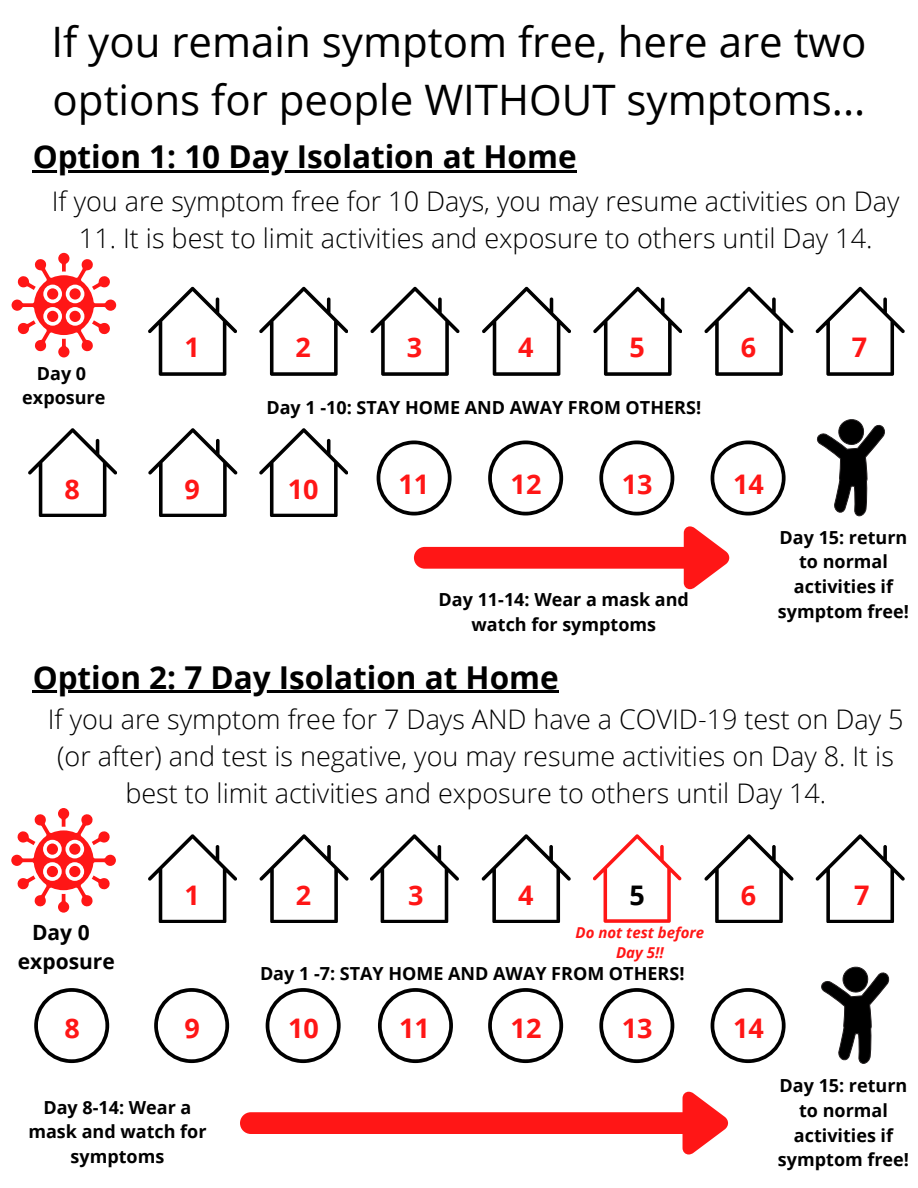
<style>
.page{position:relative;width:918px;height:1188px;background:#fff}
.page>*{position:absolute;margin:0;border:0;box-sizing:border-box;transform-origin:0 0}
.t1{font:42px/58.5px "Open Sans";color:#000}
.t2{font:700 31.5px "Open Sans";color:#000}
.t3{font:300 27px/37.2px "Open Sans";color:#000;text-align:center}
.t4{font:700 27px "Open Sans";color:#ff1616}
.t5{font:700 27px "Open Sans";color:#000}
.t6{font:700 21px "Open Sans";color:#000}
.t7{font:700 18px/24.8px "Open Sans";color:#000;text-align:center}
.t8{font:italic 700 15px/20.2px "Open Sans";color:#ff1616;text-align:center}
</style>
<div class="page">
<svg style="left:12px;top:253px;width:104px;height:104px"></svg>
<svg style="left:148px;top:287px;width:89px;height:88px"></svg>
<svg style="left:259px;top:287px;width:89px;height:88px"></svg>
<svg style="left:370px;top:287px;width:89px;height:88px"></svg>
<svg style="left:482px;top:287px;width:89px;height:88px"></svg>
<svg style="left:593px;top:287px;width:89px;height:88px"></svg>
<svg style="left:704px;top:287px;width:89px;height:88px"></svg>
<svg style="left:816px;top:287px;width:88px;height:88px"></svg>
<svg style="left:28px;top:428px;width:89px;height:89px"></svg>
<svg style="left:148px;top:428px;width:89px;height:89px"></svg>
<svg style="left:259px;top:428px;width:89px;height:89px"></svg>
<svg style="left:377px;top:441px;width:75px;height:74px"></svg>
<hr style="left:33px;top:170px;width:544px;height:2px;background:#000">
<svg style="left:488px;top:441px;width:75px;height:74px"></svg>
<svg style="left:599px;top:441px;width:75px;height:74px"></svg>
<svg style="left:711px;top:441px;width:75px;height:74px"></svg>
<svg style="left:816px;top:419px;width:69px;height:97px"></svg>
<svg style="left:414px;top:526px;width:315px;height:63px"></svg>
<svg style="left:11px;top:808px;width:105px;height:105px"></svg>
<svg style="left:148px;top:834px;width:89px;height:89px"></svg>
<svg style="left:259px;top:834px;width:89px;height:89px"></svg>
<svg style="left:370px;top:834px;width:89px;height:89px"></svg>
<svg style="left:482px;top:834px;width:88px;height:89px"></svg>
<svg style="left:593px;top:834px;width:89px;height:89px"></svg>
<svg style="left:704px;top:834px;width:89px;height:89px"></svg>
<svg style="left:816px;top:834px;width:88px;height:89px"></svg>
<svg style="left:34px;top:988px;width:75px;height:75px"></svg>
<svg style="left:154px;top:988px;width:75px;height:75px"></svg>
<svg style="left:266px;top:988px;width:75px;height:75px"></svg>
<svg style="left:378px;top:988px;width:75px;height:75px"></svg>
<svg style="left:488px;top:988px;width:75px;height:75px"></svg>
<svg style="left:599px;top:988px;width:75px;height:75px"></svg>
<svg style="left:711px;top:988px;width:75px;height:75px"></svg>
<svg style="left:821px;top:966px;width:69px;height:98px"></svg>
<svg style="left:240px;top:1092px;width:488px;height:63px"></svg>
<hr style="left:33px;top:691px;width:526px;height:2px;background:#000">
<p class="t1" style="left:51px;top:11px;width:817px">If you remain symptom free, here are two options for people WITHOUT symptoms...</p>
<p class="t2" style="left:33px;top:134px;width:545px">Option 1: 10 Day Isolation at Home</p>
<p class="t3" style="left:52px;top:182px;width:849px">If you are symptom free for 10 Days, you may resume activities on Day</p>
<p class="t3" style="left:79px;top:219px;width:795px">11. It is best to limit activities and exposure to others until Day 14.</p>
<p class="t7" style="left:37px;top:360px;width:51px">Day 0</p>
<p class="t7" style="left:22px;top:385px;width:85px">exposure</p>
<p class="t4" style="left:185px;top:328px;width:17px">1</p>
<p class="t4" style="left:296px;top:328px;width:17px">2</p>
<p class="t4" style="left:407px;top:328px;width:17px">3</p>
<p class="t4" style="left:518px;top:328px;width:17px">4</p>
<p class="t4" style="left:630px;top:328px;width:17px">5</p>
<p class="t4" style="left:741px;top:328px;width:17px">6</p>
<p class="t4" style="left:852px;top:328px;width:17px">7</p>
<p class="t7" style="left:266px;top:395px;width:436px">Day 1 -10: STAY HOME AND AWAY FROM OTHERS!</p>
<p class="t4" style="left:64px;top:470px;width:17px">8</p>
<p class="t4" style="left:185px;top:470px;width:17px">9</p>
<p class="t4" style="left:288px;top:470px;width:32px">10</p>
<p class="t4" style="left:399px;top:465px;width:32px">11</p>
<p class="t4" style="left:511px;top:465px;width:32px">12</p>
<p class="t4" style="left:622px;top:465px;width:32px">13</p>
<p class="t4" style="left:733px;top:465px;width:32px">14</p>
<p class="t7" style="left:439px;top:587px;width:252px">Day 11-14: Wear a mask and watch for symptoms</p>
<p class="t2" style="left:33px;top:655px;width:527px">Option 2: 7 Day Isolation at Home</p>
<p class="t7" style="left:778px;top:524px;width:133px">Day 15: return to normal activities if symptom free!</p>
<p class="t3" style="left:48px;top:700px;width:857px">If you are symptom free for 7 Days AND have a COVID-19 test on Day 5 (or after) and test is negative, you may resume activities on Day 8. It is best to limit activities and exposure to others until Day 14.</p>
<p class="t6" style="left:32px;top:917px;width:59px">Day 0</p>
<p class="t6" style="left:18px;top:946px;width:98px">exposure</p>
<p class="t4" style="left:184px;top:876px;width:17px">1</p>
<p class="t4" style="left:296px;top:876px;width:17px">2</p>
<p class="t4" style="left:408px;top:876px;width:17px">3</p>
<p class="t4" style="left:518px;top:876px;width:17px">4</p>
<p class="t5" style="left:630px;top:876px;width:17px">5</p>
<p class="t4" style="left:741px;top:876px;width:17px">6</p>
<p class="t4" style="left:854px;top:876px;width:17px">7</p>
<p class="t8" style="left:576px;top:922px;width:130px">Do not test before<br>Day 5!!</p>
<p class="t7" style="left:260px;top:960px;width:426px">Day 1 -7: STAY HOME AND AWAY FROM OTHERS!</p>
<p class="t4" style="left:64px;top:1009px;width:17px">8</p>
<p class="t4" style="left:185px;top:1009px;width:17px">9</p>
<p class="t4" style="left:288px;top:1009px;width:32px">10</p>
<p class="t4" style="left:399px;top:1009px;width:32px">11</p>
<p class="t4" style="left:511px;top:1009px;width:32px">12</p>
<p class="t4" style="left:622px;top:1009px;width:32px">13</p>
<p class="t4" style="left:733px;top:1009px;width:32px">14</p>
<p class="t7" style="left:28px;top:1094px;width:180px">Day 8-14: Wear a mask and watch for symptoms</p>
<p class="t7" style="left:778px;top:1073px;width:133px">Day 15: return to normal activities if symptom free!</p>
</div>
